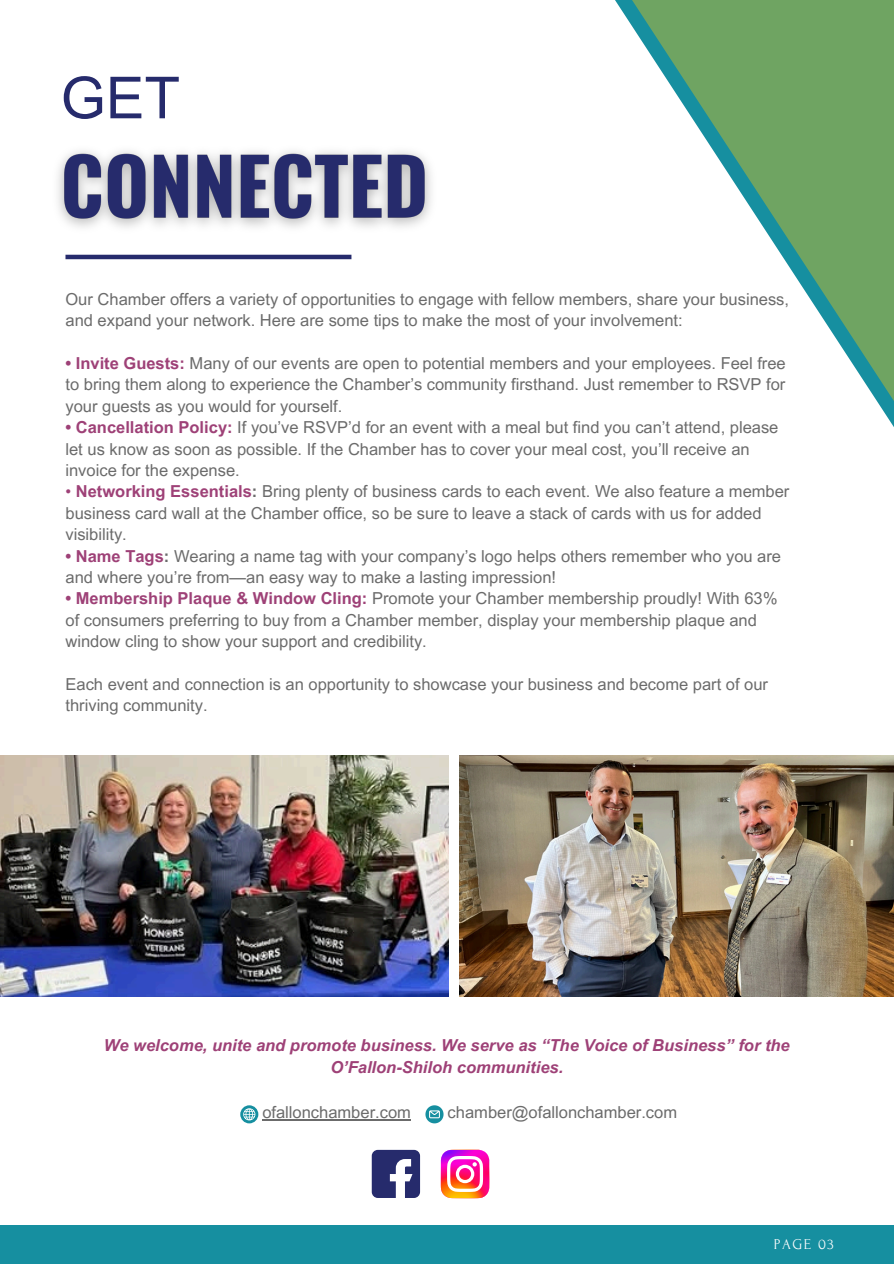
<style>
.page{position:relative;width:894px;height:1264px;background:#fff}
.page>*{position:absolute;margin:0;border:0;box-sizing:border-box;transform-origin:0 0}
.t1{font:57.9px "Arial MT Pro";color:#262b6c}
.t2{font:16.5px/21.3px "Arial MT Pro";color:#6b6b6b}
.t3{font:italic 700 16.5px/22.5px "Arial MT Pro";color:#9e4177;text-align:center}
.t4{font:15px "Forum";letter-spacing:.1em;color:#fff}
.s1{font-weight:700;color:#9e4177}
.s2{color:#9e4177}
.s3{font-weight:700}
</style>
<div class="page">
<img style="left:0;top:755px;width:448px;height:241px">
<img style="left:459px;top:755px;width:434px;height:241px">
<hr style="left:65px;top:255px;width:286px;height:4px;background:#262b6c">
<img style="left:58px;top:151px;width:373px;height:77px">
<svg style="left:615px;top:0;width:278px;height:426px"></svg>
<hr style="left:262px;top:1119px;width:149px;height:1px;background:#6b6b6b">
<svg style="left:240px;top:1105px;width:18px;height:18px"></svg>
<svg style="left:425px;top:1105px;width:18px;height:18px"></svg>
<svg style="left:371px;top:1149px;width:49px;height:48px"></svg>
<svg style="left:440px;top:1149px;width:49px;height:49px"></svg>
<div style="left:0;top:1224px;width:893px;height:39px;background:#168fa0"></div>
<p class="t1" style="left:61px;top:76px;width:121px">GET</p>
<p class="t2" style="left:65px;top:290px;width:725px">Our Chamber offers a variety of opportunities to engage with fellow members, share your business, and expand your network. Here are some tips to make the most of your involvement:</p>
<h2 class="t2" style="left:65px;top:354px;width:721px;text-align:justify"><span class="s1">• Invite Guests:</span> Many of our events are open to potential members and your employees. Feel free to bring them along to experience the Chamber’s community firsthand. Just remember to RSVP for your guests as you would for yourself.</h2>
<p class="t2" style="left:65px;top:419px;width:714px"><span class="s1">• Cancellation Policy:</span> If you’ve RSVP’d for an event with a meal but find you can’t attend, please let us know as soon as possible. If the Chamber has to cover your meal cost, you’ll receive an invoice for the expense.</p>
<p class="t2" style="left:65px;top:483px;width:725px"><span class="s2">•</span> <span class="s1">Networking Essentials</span><span class="s3">:</span> Bring plenty of business cards to each event. We also feature a member business card wall at the Chamber office, so be sure to leave a stack of cards with us for added visibility.</p>
<p class="t2" style="left:65px;top:547px;width:717px"><span class="s1">• Name Tags</span><span class="s3">:</span> Wearing a name tag with your company’s logo helps others remember who you are and where you’re from—an easy way to make a lasting impression!</p>
<p class="t2" style="left:65px;top:590px;width:713px"><span class="s1">• Membership Plaque &amp; Window Cling:</span> Promote your Chamber membership proudly! With 63% of consumers preferring to buy from a Chamber member, display your membership plaque and window cling to show your support and credibility.</p>
<p class="t2" style="left:65px;top:675px;width:704px">Each event and connection is an opportunity to showcase your business and become part of our thriving community.</p>
<p class="t3" style="left:104px;top:1035px;width:687px">We welcome, unite and promote business. We serve as “The Voice of Business” for the<br>O’Fallon-Shiloh communities.</p>
<p class="t2" style="left:262px;top:1103px;width:150px">ofallonchamber.com</p>
<p class="t2" style="left:447px;top:1103px;width:231px">chamber@ofallonchamber.com</p>
<p class="t4" style="left:773px;top:1235px;width:62px">PAGE 03</p>
</div>
